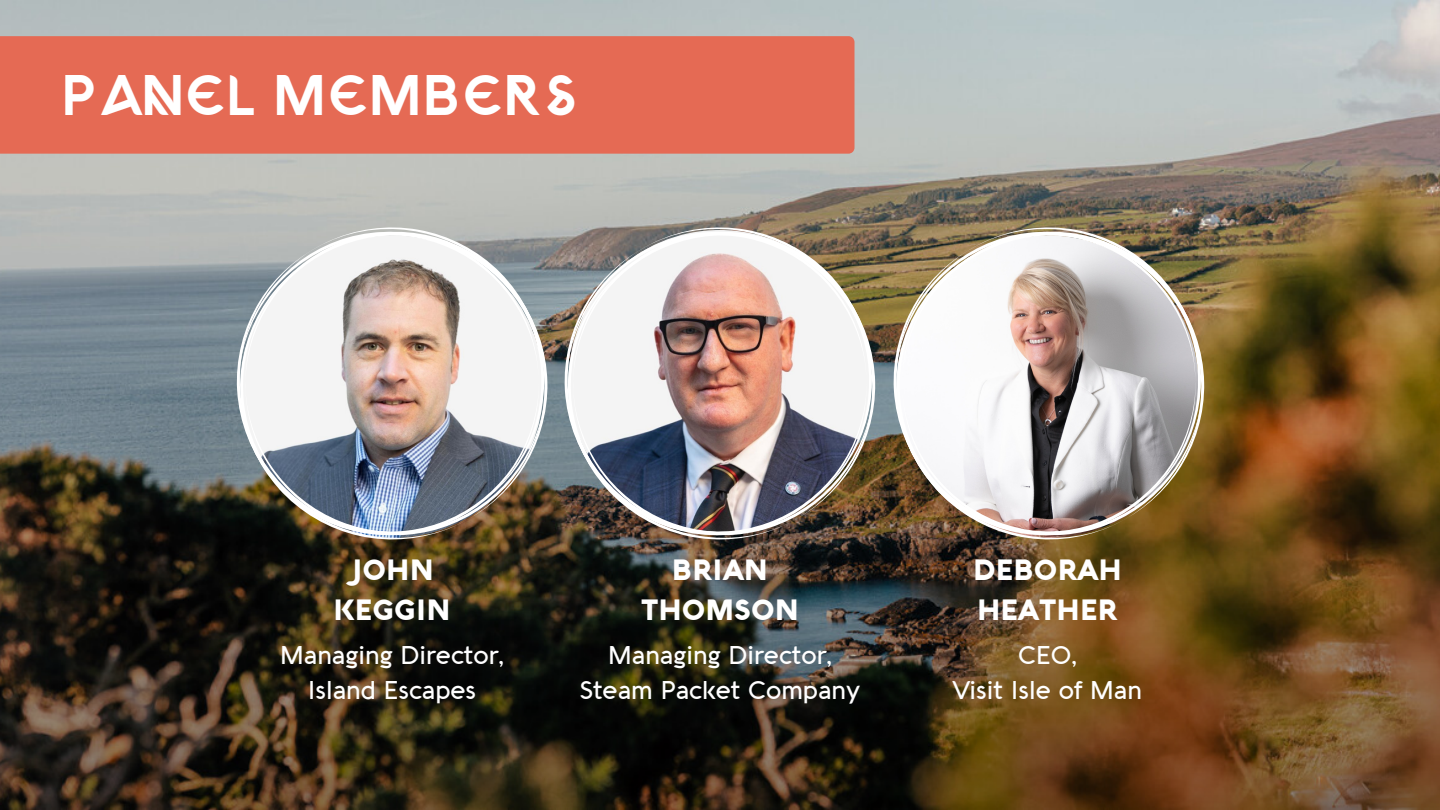
<style>
.page{position:relative;width:1440px;height:810px;background:#fff}
.page>*{position:absolute;margin:0;border:0;box-sizing:border-box;transform-origin:0 0}
.t1{font:50px "EXTRAORDINARYSTORY";color:#fff}
.t2{font:900 28.6px "Aquawax";color:#fff}
.t3{font:500 25px/34.9px "Aquawax";color:#fff;text-align:center}
</style>
<div class="page">
<img style="left:0;top:0;width:1440px;height:310px">
<div style="left:0;top:36px;width:855px;height:118px;background:#e56a54"></div>
<img style="left:0;top:310px;width:1440px;height:500px">
<svg style="left:235px;top:224px;width:312px;height:313px;background:#a2a8a8"></svg>
<img style="left:239px;top:231px;width:309px;height:319px">
<svg style="left:563px;top:224px;width:312px;height:313px;background:#8b847a"></svg>
<img style="left:566px;top:231px;width:310px;height:319px">
<img style="left:892px;top:224px;width:312px;height:313px">
<img style="left:895px;top:231px;width:310px;height:319px">
<p class="t1" style="left:65px;top:70px;width:518px">PANEL MEMBERS</p>
<p class="t2" style="left:350px;top:557px;width:85px">JOHN</p>
<p class="t2" style="left:333px;top:597px;width:119px">KEGGIN</p>
<p class="t3" style="left:280px;top:639px;width:225px">Managing Director,</p>
<p class="t3" style="left:308px;top:674px;width:170px">Island Escapes</p>
<p class="t2" style="left:672px;top:557px;width:98px">BRIAN</p>
<p class="t2" style="left:641px;top:597px;width:159px">THOMSON</p>
<p class="t3" style="left:580px;top:639px;width:282px">Managing Director,<br>Steam Packet Company</p>
<p class="t2" style="left:973px;top:557px;width:150px">DEBORAH</p>
<p class="t2" style="left:977px;top:597px;width:142px">HEATHER</p>
<p class="t3" style="left:1018px;top:639px;width:60px">CEO,</p>
<p class="t3" style="left:953px;top:674px;width:190px">Visit Isle of Man</p>
</div>
